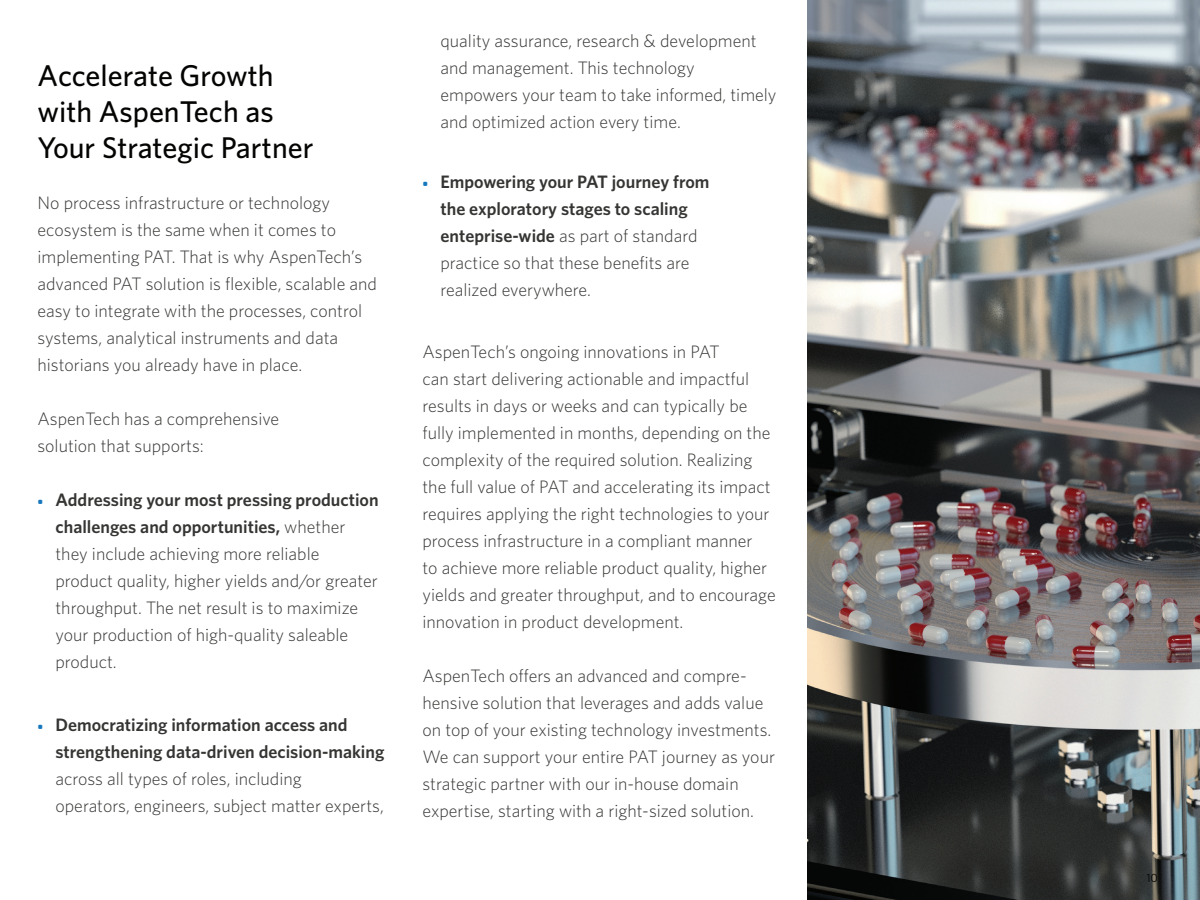
<style>
.page{position:relative;width:1200px;height:900px;background:#fff}
.page>*{position:absolute;margin:0;border:0;box-sizing:border-box;transform-origin:0 0}
.t1{font:500 30px/36px "Whitney";color:#040503}
.t2{font:300 18px/27px "Whitney";color:#353533}
.t3{font:600 18px/27px "Whitney";color:#353533}
.t4{font:12px "Whitney";color:#040503}
.s1{font-weight:700;font-size:12px;color:#1777bd}
.s2{font-weight:600}
.s3{font-weight:300}
</style>
<div class="page">
<img style="left:807px;top:1px;width:393px;height:899px">
<h1 class="t1" style="left:38px;top:56px;width:278px">Accelerate Growth with AspenTech as<br>Your Strategic Partner</h1>
<p class="t2" style="left:38px;top:188px;width:341px">No process infrastructure or technology ecosystem is the same when it comes to implementing PAT. That is why AspenTech’s advanced PAT solution is flexible, scalable and easy to integrate with the processes, control systems, analytical instruments and data historians you already have in place.</p>
<p class="t2" style="left:38px;top:404px;width:243px">AspenTech has a comprehensive solution that supports:</p>
<p class="t2" style="left:56px;top:485px;width:325px;text-indent:-18px"><span class="s1">•</span> <span class="s2">Addressing your most pressing production challenges and opportunities,</span> whether they include achieving more reliable product quality, higher yields and/or greater throughput. The net result is to maximize your production of high-quality saleable product.</p>
<p class="t3" style="left:56px;top:710px;width:330px;text-indent:-18px"><span class="s1">•</span> Democratizing information access and strengthening data-driven decision-making</p>
<p class="t2" style="left:56px;top:764px;width:330px">across all types of roles, including<br>operators, engineers, subject matter experts,</p>
<p class="t2" style="left:441px;top:27px;width:338px">quality assurance, research &amp; development and management. This technology empowers your team to take informed, timely and optimized action every time.</p>
<p class="t3" style="left:441px;top:168px;width:271px;text-indent:-18px"><span class="s1">•</span> Empowering your PAT journey from the exploratory stages to scaling enteprise-wide <span class="s3">as part of standard practice so that these benefits are realized everywhere.</span></p>
<p class="t2" style="left:423px;top:338px;width:355px">AspenTech’s ongoing innovations in PAT<br>can start delivering actionable and impactful results in days or weeks and can typically be fully implemented in months, depending on the complexity of the required solution. Realizing the full value of PAT and accelerating its impact requires applying the right technologies to your process infrastructure in a compliant manner<br>to achieve more reliable product quality, higher yields and greater throughput, and to encourage innovation in product development.</p>
<p class="t2" style="left:423px;top:662px;width:354px">AspenTech offers an advanced and compre&shy;hensive solution that leverages and adds value on top of your existing technology investments.<br>We can support your entire PAT journey as your strategic partner with our in-house domain expertise, starting with a right-sized solution.</p>
<p class="t4" style="left:1146px;top:871px;width:13px">10</p>
</div>
